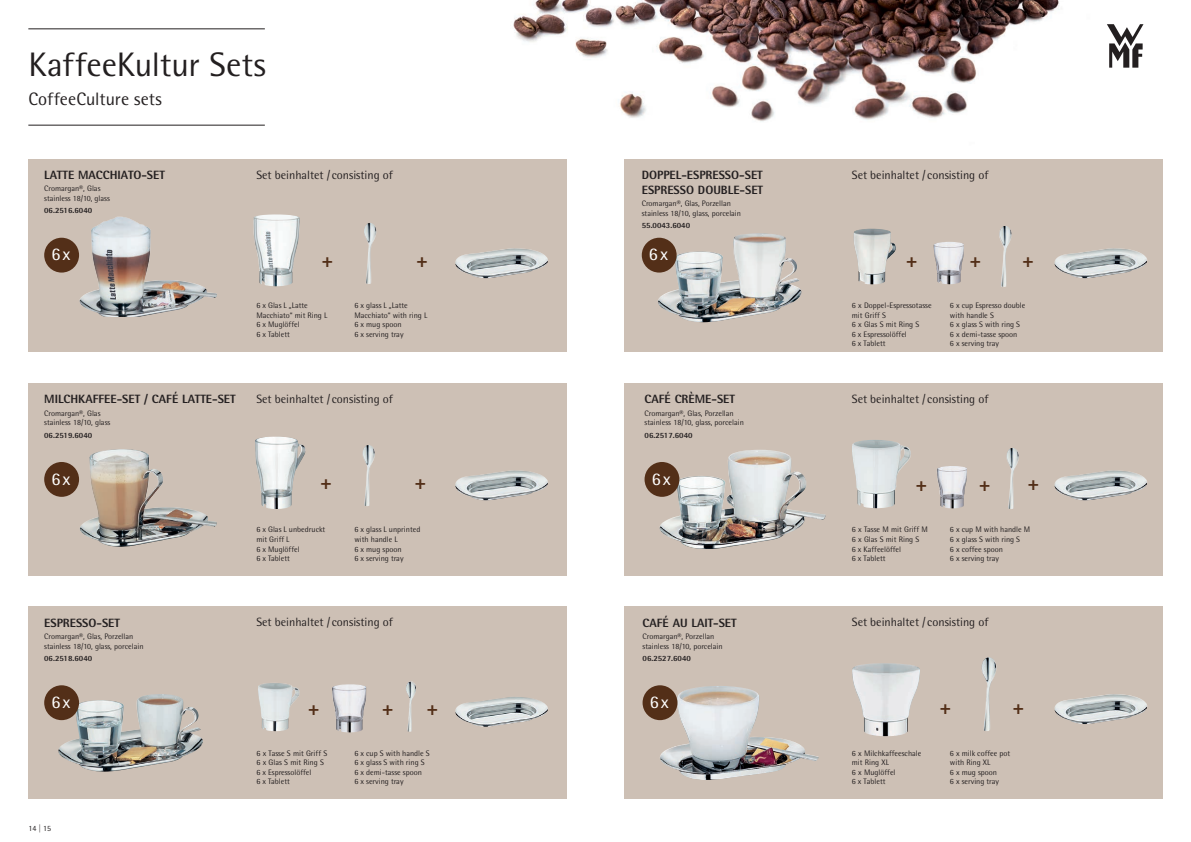
<style>
.page{position:relative;width:1191px;height:842px;background:#fff}
.page>*{position:absolute;margin:0;border:0;box-sizing:border-box;transform-origin:0 0}
.t1{font:34px "WMF Rotis";color:#231f20}
.t2{font:700 20px "WMF Rotis";color:#532f18}
.t3{font:18px "WMF Rotis";letter-spacing:.005em;color:#231f20}
.t4{font:17.8px "WMF Rotis";letter-spacing:.125em;color:#fff}
.t5{font:12px "WMF Rotis";color:#231f20}
.t6{font:700 12px/15px "WMF Rotis";color:#231f20}
.t7{font:8px/9.6px "WMF Rotis";color:#231f20}
.t8{font:700 8px "WMF Rotis";color:#231f20}
</style>
<div class="page">
<img style="left:513px;top:0;width:546px;height:122px">
<div style="left:28px;top:159px;width:539px;height:192px;background:#cdc0b5"></div>
<div style="left:28px;top:383px;width:539px;height:193px;background:#cdc0b5"></div>
<div style="left:28px;top:606px;width:539px;height:193px;background:#cdc0b5"></div>
<div style="left:624px;top:159px;width:538px;height:192px;background:#cdc0b5"></div>
<div style="left:624px;top:383px;width:538px;height:193px;background:#cdc0b5"></div>
<div style="left:624px;top:606px;width:538px;height:193px;background:#cdc0b5"></div>
<img style="left:660px;top:686px;width:158px;height:94px">
<img style="left:80px;top:449px;width:137px;height:98px">
<img style="left:659px;top:450px;width:167px;height:99px">
<img style="left:58px;top:694px;width:145px;height:78px">
<img style="left:657px;top:233px;width:144px;height:89px">
<img style="left:79px;top:217px;width:138px;height:100px">
<img style="left:852px;top:663px;width:68px;height:73px">
<img style="left:981px;top:657px;width:15px;height:74px">
<img style="left:255px;top:437px;width:50px;height:72px">
<img style="left:937px;top:466px;width:29px;height:42px">
<img style="left:852px;top:440px;width:59px;height:68px">
<img style="left:933px;top:242px;width:30px;height:42px">
<img style="left:854px;top:229px;width:42px;height:55px">
<img style="left:332px;top:684px;width:34px;height:48px">
<img style="left:258px;top:683px;width:42px;height:48px">
<img style="left:406px;top:681px;width:10px;height:51px">
<img style="left:253px;top:214px;width:47px;height:72px">
<img style="left:455px;top:248px;width:93px;height:30px">
<img style="left:1054px;top:248px;width:93px;height:30px">
<img style="left:455px;top:470px;width:93px;height:30px">
<img style="left:1054px;top:470px;width:93px;height:30px">
<img style="left:455px;top:697px;width:93px;height:30px">
<img style="left:1054px;top:694px;width:93px;height:30px">
<img style="left:364px;top:223px;width:12px;height:61px">
<img style="left:999px;top:226px;width:12px;height:61px">
<img style="left:1006px;top:448px;width:12px;height:61px">
<img style="left:362px;top:445px;width:13px;height:61px">
<div style="left:44px;top:238px;width:35px;height:35px;background:#532f18;border-radius:50%"></div>
<div style="left:44px;top:462px;width:35px;height:35px;background:#532f18;border-radius:50%"></div>
<div style="left:44px;top:685px;width:35px;height:35px;background:#532f18;border-radius:50%"></div>
<div style="left:642px;top:238px;width:34px;height:35px;background:#532f18;border-radius:50%"></div>
<div style="left:644px;top:462px;width:35px;height:35px;background:#532f18;border-radius:50%"></div>
<div style="left:642px;top:685px;width:35px;height:35px;background:#532f18;border-radius:50%"></div>
<hr style="left:28px;top:125px;width:237px;height:1px;background:#231f20">
<hr style="left:28px;top:28px;width:237px;height:1px;background:#231f20">
<svg style="left:1107px;top:24px;width:36px;height:44px"></svg>
<h1 class="t1" style="left:28px;top:44px;width:239px">KaffeeKultur Sets</h1>
<h3 class="t3" style="left:28px;top:88px;width:135px">CoffeeCulture sets</h3>
<h3 class="t6" style="left:44px;top:167px;width:122px">LATTE MACCHIATO-SET</h3>
<p class="t7" style="left:44px;top:184px;width:67px">Cromargan®, Glas stainless 18/10, glass</p>
<p class="t8" style="left:44px;top:205px;width:50px">06.2516.6040</p>
<h3 class="t5" style="left:256px;top:168px;width:138px">Set beinhaltet / consisting of</h3>
<h3 class="t6" style="left:642px;top:167px;width:123px">DOPPEL-ESPRESSO-SET<br>ESPRESSO DOUBLE-SET</h3>
<p class="t7" style="left:642px;top:199px;width:101px">Cromargan®, Glas, Porzellan stainless 18/10, glass, porcelain</p>
<p class="t8" style="left:642px;top:220px;width:50px">55.0043.6040</p>
<h3 class="t5" style="left:852px;top:168px;width:138px">Set beinhaltet / consisting of</h3>
<h3 class="t4" style="left:51px;top:244px;width:21px">6x</h3>
<h2 class="t2" style="left:321px;top:247px;width:13px">+</h2>
<h2 class="t2" style="left:416px;top:247px;width:13px">+</h2>
<h3 class="t4" style="left:649px;top:244px;width:21px">6x</h3>
<h2 class="t2" style="left:905px;top:247px;width:13px">+</h2>
<h2 class="t2" style="left:969px;top:247px;width:13px">+</h2>
<h2 class="t2" style="left:1022px;top:247px;width:13px">+</h2>
<p class="t7" style="left:256px;top:300px;width:72px">6 x Glas L „Latte<br>Macchiato“ mit Ring L<br>6 x Muglöffel<br>6 x Tablett</p>
<p class="t7" style="left:354px;top:300px;width:74px">6 x glass L „Latte<br>Macchiato“ with ring L<br>6 x mug spoon<br>6 x serving tray</p>
<p class="t7" style="left:852px;top:300px;width:81px">6 x Doppel-Espressotasse mit Griff S<br>6 x Glas S mit Ring S<br>6 x Espressolöffel<br>6 x Tablett</p>
<p class="t7" style="left:950px;top:300px;width:77px">6 x cup Espresso double with handle S<br>6 x glass S with ring S<br>6 x demi-tasse spoon<br>6 x serving tray</p>
<h3 class="t6" style="left:44px;top:392px;width:193px">MILCHKAFFEE-SET / CAFÉ LATTE-SET</h3>
<p class="t7" style="left:44px;top:408px;width:68px">Cromargan®, Glas stainless 18/10, glass</p>
<p class="t8" style="left:44px;top:430px;width:50px">06.2519.6040</p>
<h3 class="t5" style="left:256px;top:392px;width:138px">Set beinhaltet / consisting of</h3>
<h3 class="t6" style="left:644px;top:392px;width:92px">CAFÉ CRÈME-SET</h3>
<p class="t7" style="left:644px;top:408px;width:101px">Cromargan®, Glas, Porzellan stainless 18/10, glass, porcelain</p>
<p class="t8" style="left:644px;top:430px;width:50px">06.2517.6040</p>
<h3 class="t5" style="left:852px;top:392px;width:138px">Set beinhaltet / consisting of</h3>
<h3 class="t4" style="left:51px;top:468px;width:21px">6x</h3>
<h2 class="t2" style="left:320px;top:469px;width:13px">+</h2>
<h2 class="t2" style="left:414px;top:469px;width:13px">+</h2>
<h3 class="t4" style="left:652px;top:468px;width:21px">6x</h3>
<h2 class="t2" style="left:915px;top:471px;width:13px">+</h2>
<h2 class="t2" style="left:978px;top:471px;width:13px">+</h2>
<h2 class="t2" style="left:1027px;top:471px;width:13px">+</h2>
<p class="t7" style="left:256px;top:525px;width:70px">6 x Glas L unbedruckt mit Griff L<br>6 x Muglöffel<br>6 x Tablett</p>
<p class="t7" style="left:354px;top:525px;width:67px">6 x glass L unprinted with handle L<br>6 x mug spoon<br>6 x serving tray</p>
<p class="t7" style="left:852px;top:525px;width:77px">6 x Tasse M mit Griff M<br>6 x Glas S mit Ring S<br>6 x Kaffeelöffel<br>6 x Tablett</p>
<p class="t7" style="left:950px;top:525px;width:82px">6 x cup M with handle M<br>6 x glass S with ring S<br>6 x coffee spoon<br>6 x serving tray</p>
<h3 class="t6" style="left:44px;top:615px;width:77px">ESPRESSO-SET</h3>
<p class="t7" style="left:44px;top:631px;width:101px">Cromargan®, Glas, Porzellan stainless 18/10, glass, porcelain</p>
<p class="t8" style="left:44px;top:653px;width:50px">06.2518.6040</p>
<h3 class="t5" style="left:256px;top:615px;width:138px">Set beinhaltet / consisting of</h3>
<h3 class="t6" style="left:642px;top:615px;width:96px">CAFÉ AU LAIT-SET</h3>
<p class="t7" style="left:642px;top:631px;width:82px">Cromargan®, Porzellan stainless 18/10, porcelain</p>
<p class="t8" style="left:642px;top:653px;width:50px">06.2527.6040</p>
<h3 class="t5" style="left:852px;top:615px;width:138px">Set beinhaltet / consisting of</h3>
<h3 class="t4" style="left:51px;top:691px;width:21px">6x</h3>
<h2 class="t2" style="left:308px;top:695px;width:13px">+</h2>
<h2 class="t2" style="left:382px;top:695px;width:13px">+</h2>
<h2 class="t2" style="left:426px;top:695px;width:13px">+</h2>
<h3 class="t4" style="left:650px;top:691px;width:21px">6x</h3>
<h2 class="t2" style="left:939px;top:694px;width:13px">+</h2>
<h2 class="t2" style="left:1012px;top:694px;width:13px">+</h2>
<p class="t7" style="left:256px;top:748px;width:72px">6 x Tasse S mit Griff S<br>6 x Glas S mit Ring S<br>6 x Espressolöffel<br>6 x Tablett</p>
<p class="t7" style="left:354px;top:748px;width:77px">6 x cup S with handle S<br>6 x glass S with ring S<br>6 x demi-tasse spoon<br>6 x serving tray</p>
<p class="t7" style="left:852px;top:748px;width:71px">6 x Milchkaffeeschale mit Ring XL<br>6 x Muglöffel<br>6 x Tablett</p>
<p class="t7" style="left:950px;top:748px;width:62px">6 x milk coffee pot with Ring XL<br>6 x mug spoon<br>6 x serving tray</p>
<p class="t7" style="left:28px;top:824px;width:24px">14 | 15</p>
</div>
